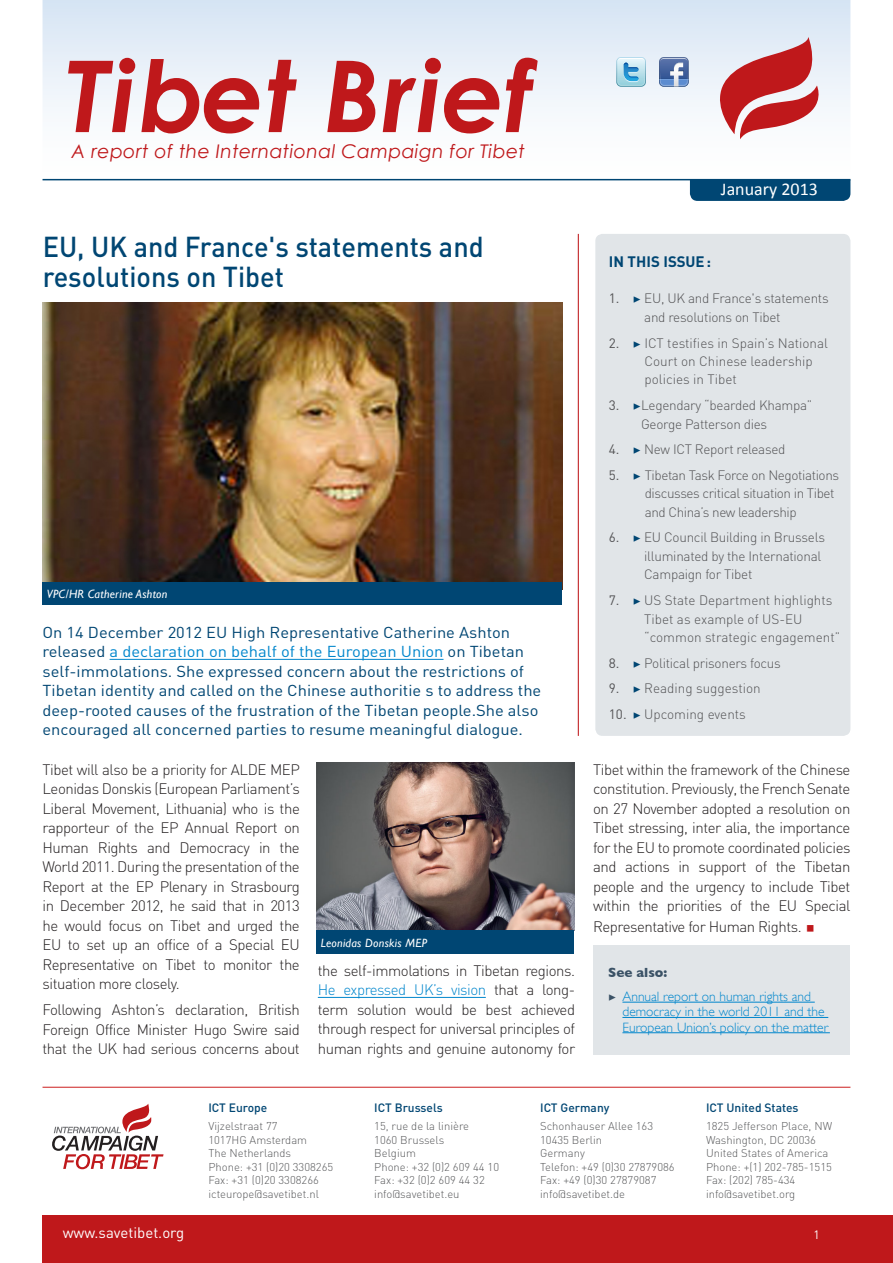
<style>
.page{position:relative;width:893px;height:1263px;background:#fff}
.page>*{position:absolute;margin:0;border:0;box-sizing:border-box;transform-origin:0 0}
.t1{font:italic 700 99.3px "Century Gothic";letter-spacing:.02em;color:#bf181b}
._01_-_Titre{font:500 28.5px/30px "DIN";color:#004673;scale:.95 1}
.t2{font:italic 18.9px "Century Gothic";letter-spacing:.02em;color:#bf181b}
.t3{font:18px "Calibri";color:#fff}
._01_-_Titre-2{font:15.6px/19.5px "DIN";color:#004673;scale:1.05 1}
._03_-_Texte_courante{font:300 15px/19.5px "DIN";letter-spacing:-.03em;color:#231f20;text-align:justify}
._03_-_Texte_courante-2{font:15px "DIN";color:#fff}
.t4{font:700 15px "DIN";color:#004673}
.t5{font:300 13.5px/18.5px "DIN Pro";letter-spacing:-.02em;color:#535355}
.t6{font:300 13.5px/18.5px "DIN Pro";color:#535355}
._05_-_Annexes{font:300 13.5px/15.3px "Gill Sans";color:#0086cc}
._05_-_Annexes-2{font:700 13.5px "Gill Sans";color:#3b5266}
.t7{font:500 12px "DIN";color:#004673}
._03_-_Texte_courante-3{font:italic 12px "Gill Sans";letter-spacing:.02em;color:#fff}
._03_-_Texte_courante-4{font:12px "DIN";color:#fff}
.t8{font:300 11.25px/13.5px "DIN";color:#57585a}
.s1{color:#0086cc}
.s2{font-weight:400}
.s3{font-family:"Minion Pro";font-weight:400;color:#004673}
.s4{font-family:"Minion Pro";font-weight:400;font-size:22.5px;color:#bf181b}
.s5{font-family:"Minion Pro";font-weight:400;color:#3b5266}
</style>
<div class="page">
<svg style="left:43px;top:0;width:807px;height:179px"></svg>
<hr style="left:43px;top:179px;width:807px;height:1px;background:#004673">
<div style="left:690px;top:180px;width:160px;height:21px;background:#004673"></div>
<div style="left:43px;top:1215px;width:850px;height:48px;background:#bf181b"></div>
<svg style="left:659px;top:57px;width:30px;height:30px"></svg>
<svg style="left:616px;top:57px;width:30px;height:30px"></svg>
<svg style="left:719px;top:37px;width:107px;height:102px"></svg>
<img style="left:43px;top:303px;width:519px;height:280px">
<hr style="left:43px;top:1087px;width:807px;height:1px;background:#cc1e1e">
<svg style="left:52px;top:1103px;width:112px;height:66px"></svg>
<div style="left:43px;top:583px;width:519px;height:22px;background:#004673"></div>
<img style="left:317px;top:763px;width:257px;height:168px">
<div style="left:317px;top:931px;width:257px;height:23px;background:#004673"></div>
<hr style="left:578px;top:234px;width:1px;height:502px;background:#bf181b">
<div style="left:595px;top:234px;width:255px;height:502px;background:#e1e5e8;border-radius:7px"></div>
<hr style="left:110px;top:659px;width:333px;height:1px;background:#0086cc">
<hr style="left:318px;top:997px;width:168px;height:1px;background:#0086cc">
<div style="left:593px;top:945px;width:256px;height:109px;background:#e1e5e8"></div>
<hr style="left:622px;top:1002px;width:193px;height:1px;background:#0086cc">
<hr style="left:622px;top:1017px;width:206px;height:1px;background:#0086cc">
<hr style="left:622px;top:1032px;width:208px;height:1px;background:#0086cc">
<p class="t1" style="left:66px;top:32px;width:468px">Tibet Brief</p>
<p class="t2" style="left:72px;top:140px;width:455px">A report of the International Campaign for Tibet</p>
<p class="_01_-_Titre" style="left:43px;top:231px;width:466px">EU, UK and France's statements and resolutions on Tibet</p>
<p class="_03_-_Texte_courante-3" style="left:47px;top:587px;width:122px">VPC/HR Catherine Ashton</p>
<p class="_01_-_Titre-2" style="left:43px;top:622px;width:477px">On 14 December 2012 EU High Representative Catherine Ashton released <span class="s1">a declaration on behalf of the European Union</span> on Tibetan self-immolations. She expressed concern about the restrictions of Tibetan identity and called on the Chinese authoritie s to address the deep-rooted causes of the frustration of the Tibetan people.She also encouraged all concerned parties to resume meaningful dialogue.</p>
<p class="_03_-_Texte_courante" style="left:43px;top:759px;width:259px">Tibet will also be a priority for ALDE MEP Leonidas Donskis (European Parliament’s Liberal Movement, Lithuania) who is the rapporteur of the EP Annual Report on Human Rights and Democracy in the World 2011. During the presentation of the Report at the EP Plenary in Strasbourg in December 2012, he said that in 2013 he would focus on Tibet and urged the EU to set up an office of a Special EU Representative on Tibet to monitor the situation more closely.</p>
<p class="_03_-_Texte_courante" style="left:43px;top:1000px;width:259px">Following Ashton’s declaration, British Foreign Office Minister Hugo Swire said that the UK had serious concerns about</p>
<p class="_03_-_Texte_courante-3" style="left:321px;top:936px;width:108px">Leonidas Donskis MEP</p>
<p class="_03_-_Texte_courante" style="left:318px;top:960px;width:259px">the self-immolations in Tibetan regions.<br><span class="s1">He expressed UK’s vision</span> that a long&shy;term solution would be best achieved through respect for universal principles of human rights and genuine autonomy for</p>
<p class="t3" style="left:721px;top:178px;width:98px">January 2013</p>
<p class="t4" style="left:609px;top:252px;width:104px">IN THIS ISSUE:</p>
<p class="t5" style="left:644px;top:289px;width:186px;text-indent:-35px"><span class="s2">1.</span> <span class="s3">▶</span> EU, UK and France's statements and resolutions on Tibet</p>
<p class="t6" style="left:644px;top:333px;width:185px;text-indent:-36px"><span class="s2">2.</span> <span class="s3">▶</span> ICT testifies in Spain’s National<br>Court on Chinese leadership policies in Tibet</p>
<p class="t5" style="left:641px;top:395px;width:173px;text-indent:-32px"><span class="s2">3.</span> <span class="s3">▶</span>Legendary “bearded Khampa”<br>George Patterson dies</p>
<p class="t5" style="left:609px;top:440px;width:178px"><span class="s2">4.</span> <span class="s3">▶</span> New ICT Report released</p>
<p class="t5" style="left:645px;top:465px;width:196px;text-indent:-36px"><span class="s2">5.</span> <span class="s3">▶</span> Tibetan Task Force on Negotiations discusses critical situation in Tibet and China’s new leadership</p>
<p class="t5" style="left:644px;top:528px;width:182px;text-indent:-35px"><span class="s2">6.</span> <span class="s3">▶</span> EU Council Building in Brussels illuminated by the International<br>Campaign for Tibet</p>
<p class="t6" style="left:644px;top:590px;width:198px;text-indent:-35px"><span class="s2">7.</span> <span class="s3">▶</span> US State Department highlights<br>Tibet as example of US-EU “common strategic engagement”</p>
<p class="t5" style="left:609px;top:653px;width:173px"><span class="s2">8.</span> <span class="s3">▶</span> Political prisoners focus</p>
<p class="t6" style="left:609px;top:679px;width:153px"><span class="s2">9.</span> <span class="s3">▶</span> Reading suggestion</p>
<p class="t6" style="left:609px;top:704px;width:139px"><span class="s2">10.</span> <span class="s3">▶</span> Upcoming events</p>
<p class="_03_-_Texte_courante" style="left:593px;top:759px;width:259px">Tibet within the framework of the Chinese constitution. Previously, the French Senate on 27 November adopted a resolution on Tibet stressing, inter alia, the importance for the EU to promote coordinated policies and actions in support of the Tibetan people and the urgency to include Tibet within the priorities of the EU Special Representative for Human Rights. <span class="s4">■</span></p>
<p class="_05_-_Annexes-2" style="left:608px;top:965px;width:61px">See also:</p>
<p class="_05_-_Annexes" style="left:622px;top:989px;width:207px;text-indent:-14px"><span class="s5">▶</span> Annual report on human rights and democracy in the world 2011 and the<br>European Union’s policy on the matter</p>
<p class="t7" style="left:208px;top:1100px;width:60px">ICT Europe</p>
<p class="t8" style="left:208px;top:1119px;width:71px">Vijzelstraat 77</p>
<p class="t8" style="left:208px;top:1133px;width:100px">1017HG Amsterdam</p>
<p class="t8" style="left:208px;top:1146px;width:84px">The Netherlands</p>
<p class="t8" style="left:208px;top:1160px;width:126px">Phone: +31 (0)20 3308265</p>
<p class="t8" style="left:208px;top:1173px;width:112px">Fax: +31 (0)20 3308266</p>
<p class="t8" style="left:208px;top:1187px;width:112px">icteurope@savetibet.nl</p>
<p class="t7" style="left:374px;top:1100px;width:70px">ICT Brussels</p>
<p class="t8" style="left:374px;top:1119px;width:96px">15, rue de la linière</p>
<p class="t8" style="left:374px;top:1133px;width:71px">1060 Brussels</p>
<p class="t8" style="left:374px;top:1146px;width:43px">Belgium</p>
<p class="t8" style="left:374px;top:1160px;width:126px">Phone: +32 (0)2 609 44 10</p>
<p class="t8" style="left:374px;top:1173px;width:112px">Fax: +32 (0)2 609 44 32</p>
<p class="t8" style="left:374px;top:1187px;width:87px">info@savetibet.eu</p>
<p class="t7" style="left:540px;top:1100px;width:71px">ICT Germany</p>
<p class="t8" style="left:540px;top:1119px;width:114px">Schonhauser Allee 163</p>
<p class="t8" style="left:540px;top:1133px;width:64px">10435 Berlin</p>
<p class="t8" style="left:540px;top:1146px;width:46px">Germany</p>
<p class="t8" style="left:540px;top:1160px;width:136px">Telefon: +49 (0)30 27879086<br>Fax: +49 (0)30 27879087</p>
<p class="t8" style="left:540px;top:1187px;width:87px">info@savetibet.de</p>
<p class="t7" style="left:706px;top:1100px;width:94px">ICT United States</p>
<p class="t8" style="left:706px;top:1119px;width:128px">1825 Jefferson Place, NW</p>
<p class="t8" style="left:706px;top:1133px;width:112px">Washington, DC 20036</p>
<p class="t8" style="left:706px;top:1146px;width:124px">United States of America</p>
<p class="t8" style="left:706px;top:1160px;width:127px">Phone: +(1) 202-785-1515</p>
<p class="t8" style="left:706px;top:1173px;width:91px">Fax: (202) 785-434</p>
<p class="t8" style="left:706px;top:1187px;width:91px">info@savetibet.org</p>
<p class="_03_-_Texte_courante-2" style="left:63px;top:1223px;width:123px">www.savetibet.org</p>
<p class="_03_-_Texte_courante-4" style="left:813px;top:1227px;width:8px">1</p>
</div>
